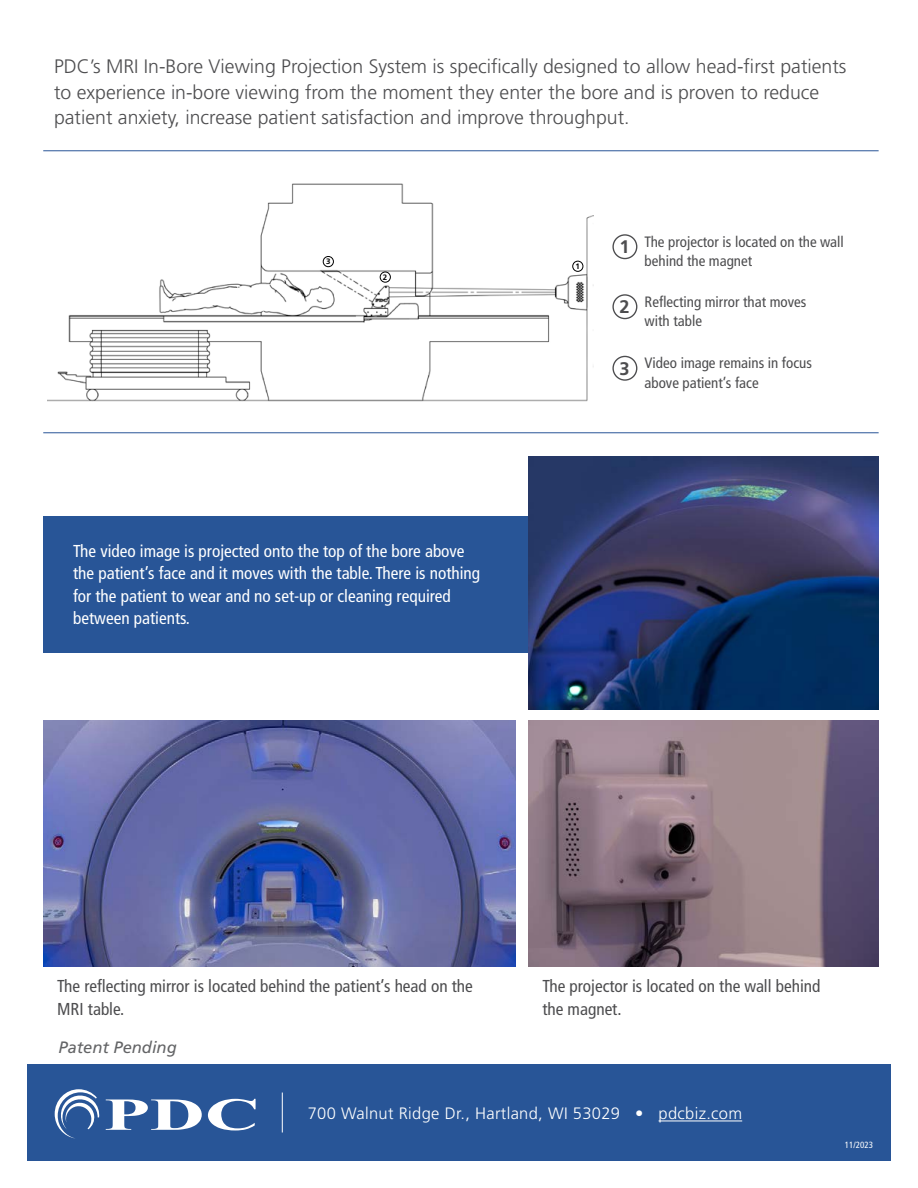
<style>
.page{position:relative;width:918px;height:1188px;background:#fff}
.page>*{position:absolute;margin:0;border:0;box-sizing:border-box;transform-origin:0 0}
.t1{font:300 19.5px/25.5px "Frutiger LT Std";color:#4d4d4f}
.t2{font:700 18.15px "Frutiger LT Std";color:#4d4d4f}
.t3{font:condensed 17.25px/22.5px "Frutiger LT Std";color:#fff}
.t4{font:condensed 17.25px/22.5px "Frutiger LT Std";color:#4d4d4f}
.t5{font:300 16.5px "Frutiger";letter-spacing:.02em;color:#fff}
.t6{font:italic 16.5px "Frutiger LT Std";color:#636466}
.t7{font:condensed 15px/19.5px "Frutiger LT Std";color:#4d4d4f}
.t8{font:condensed 9px "Frutiger LT Std";color:#fff}
.t9{font:700 7.95px "Frutiger LT Std";color:#000}
.s1{font-weight:700;font-stretch:normal;font-size:18.15px}
</style>
<div class="page">
<div style="left:43px;top:517px;width:836px;height:136px;background:#285597"></div>
<img style="left:529px;top:457px;width:350px;height:252px">
<img style="left:48px;top:183px;width:545px;height:219px">
<div style="left:572px;top:261px;width:11px;height:11px;border:1px solid #000;border-radius:50%"></div>
<div style="left:380px;top:272px;width:11px;height:11px;border:1px solid #000;border-radius:50%"></div>
<div style="left:323px;top:256px;width:11px;height:11px;border:1px solid #000;border-radius:50%"></div>
<div style="left:612px;top:234px;width:25px;height:25px;border:1px solid #4d4d4f;border-radius:50%"></div>
<div style="left:612px;top:294px;width:25px;height:25px;border:1px solid #4d4d4f;border-radius:50%"></div>
<div style="left:612px;top:356px;width:25px;height:25px;border:1px solid #4d4d4f;border-radius:50%"></div>
<img style="left:43px;top:721px;width:472px;height:246px">
<img style="left:529px;top:721px;width:350px;height:246px">
<hr style="left:43px;top:432px;width:836px;height:1px;background:#285597">
<hr style="left:43px;top:150px;width:836px;height:1px;background:#285597">
<div style="left:27px;top:1065px;width:864px;height:96px;background:#285597"></div>
<hr style="left:282px;top:1093px;width:1px;height:39px;background:#fff">
<hr style="left:659px;top:1121px;width:83px;height:1px;background:#fff">
<svg style="left:54px;top:1089px;width:202px;height:50px"></svg>
<p class="t1" style="left:54px;top:54px;width:794px">PDC’s MRI In-Bore Viewing Projection System is specifically designed to allow head-first patients to experience in-bore viewing from the moment they enter the bore and is proven to reduce patient anxiety, increase patient satisfaction and improve throughput.</p>
<p class="t9" style="left:326px;top:257px;width:6px">3</p>
<p class="t9" style="left:383px;top:272px;width:6px">2</p>
<p class="t3" style="left:73px;top:539px;width:409px">The video image is projected onto the top of the bore above the patient’s face and it moves with the table. There is nothing for the patient to wear and no set-up or cleaning required between patients.</p>
<p class="t9" style="left:576px;top:262px;width:6px">1</p>
<p class="t2" style="left:620px;top:236px;width:12px">1</p>
<p class="t7" style="left:645px;top:232px;width:201px">The projector is located on the wall behind the magnet</p>
<p class="t7" style="left:645px;top:292px;width:163px;text-indent:-25px"><span class="s1">2</span> Reflecting mirror that moves with table</p>
<p class="t7" style="left:645px;top:354px;width:169px">Video image remains in focus above patient’s face</p>
<p class="t2" style="left:620px;top:358px;width:12px">3</p>
<p class="t4" style="left:57px;top:975px;width:417px">The reflecting mirror is located behind the patient’s head on the<br>MRI table.</p>
<p class="t4" style="left:542px;top:975px;width:280px">The projector is located on the wall behind the magnet.</p>
<p class="t6" style="left:59px;top:1038px;width:120px">Patent Pending</p>
<p class="t5" style="left:308px;top:1104px;width:436px">700 Walnut Ridge Dr., Hartland, WI 53029 • pdcbiz.com</p>
<p class="t8" style="left:845px;top:1140px;width:30px">11/2023</p>
</div>
